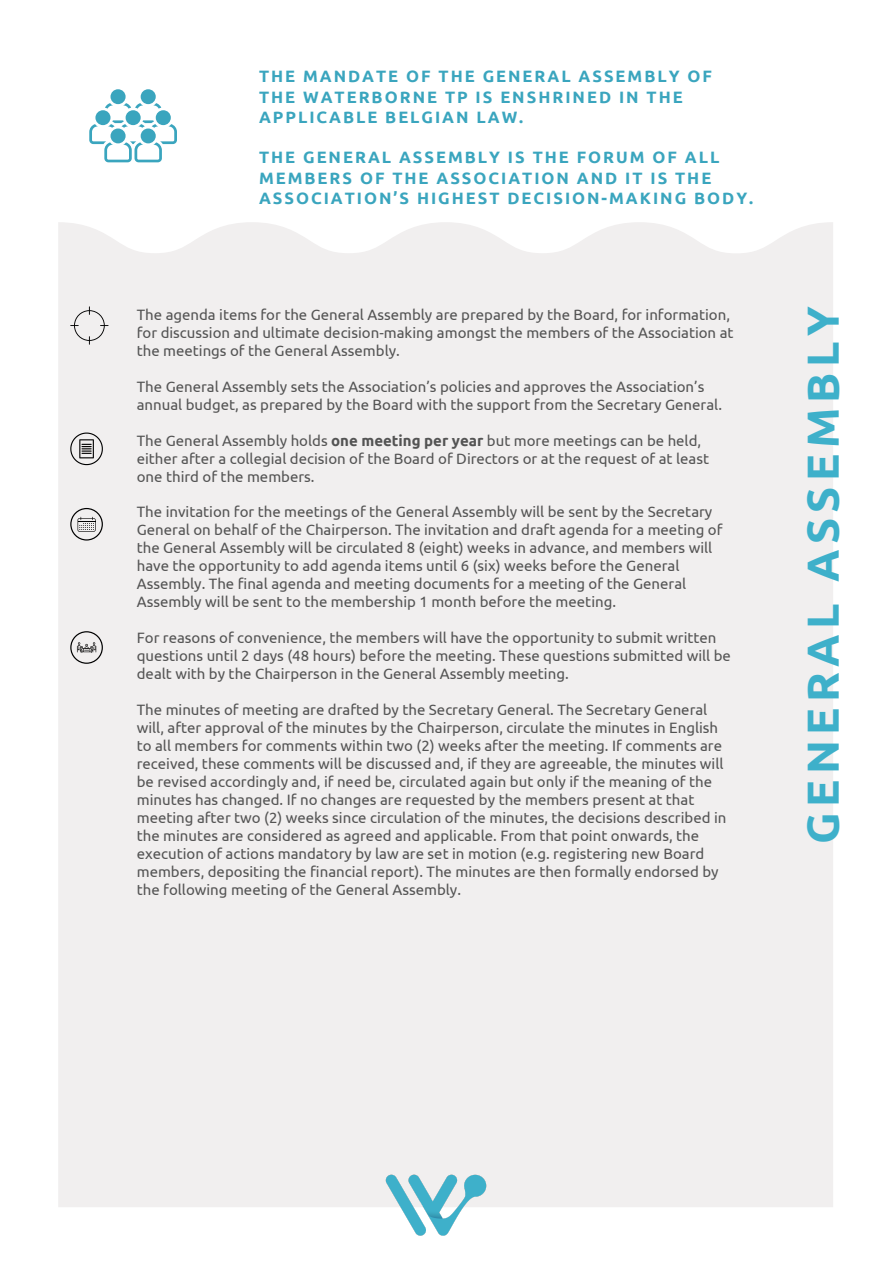
<style>
.page{position:relative;width:893px;height:1264px;background:#fff}
.page>*{position:absolute;margin:0;border:0;box-sizing:border-box;transform-origin:0 0}
.t1{font:700 45px "Ubuntu";letter-spacing:.12em;color:#3eb0ca}
.t2{font:700 16.5px/20.2px "Ubuntu";letter-spacing:.12em;color:#3aa5be}
.t3{font:15px/18px "Ubuntu";color:#545454}
.s1{font-weight:700}
</style>
<div class="page">
<div style="left:110px;top:89px;width:16px;height:15px;background:#3aa5be;border-radius:50%"></div>
<div style="left:141px;top:89px;width:15px;height:15px;background:#3aa5be;border-radius:50%"></div>
<svg style="left:105px;top:103px;width:8px;height:6px"></svg>
<div style="left:95px;top:110px;width:15px;height:15px;background:#3aa5be;border-radius:50%"></div>
<div style="left:126px;top:110px;width:15px;height:15px;background:#3aa5be;border-radius:50%"></div>
<div style="left:156px;top:110px;width:15px;height:15px;background:#3aa5be;border-radius:50%"></div>
<svg style="left:123px;top:103px;width:20px;height:6px"></svg>
<svg style="left:153px;top:103px;width:8px;height:6px"></svg>
<svg style="left:89px;top:120px;width:88px;height:42px"></svg>
<div style="left:58px;top:222px;width:775px;height:985px;background:#f1efef"></div>
<img style="left:382px;top:1173px;width:108px;height:63px">
<svg style="left:70px;top:631px;width:33px;height:32px"></svg>
<svg style="left:70px;top:508px;width:33px;height:32px"></svg>
<svg style="left:70px;top:432px;width:33px;height:33px"></svg>
<svg style="left:70px;top:306px;width:38px;height:39px"></svg>
<p class="t2" style="left:259px;top:66px;width:454px">THE MANDATE OF THE GENERAL ASSEMBLY OF<br>THE WATERBORNE TP IS ENSHRINED IN THE<br>APPLICABLE BELGIAN LAW.</p>
<p class="t2" style="left:259px;top:147px;width:495px">THE GENERAL ASSEMBLY IS THE FORUM OF ALL<br>MEMBERS OF THE ASSOCIATION AND IT IS THE<br>ASSOCIATION’S HIGHEST DECISION-MAKING BODY.</p>
<p class="t3" style="left:137px;top:305px;width:598px">The agenda items for the General Assembly are prepared by the Board, for information, for discussion and ultimate decision-making amongst the members of the Association at the meetings of the General Assembly.</p>
<p class="t3" style="left:137px;top:377px;width:586px">The General Assembly sets the Association’s policies and approves the Association’s annual budget, as prepared by the Board with the support from the Secretary General.</p>
<p class="t3" style="left:137px;top:431px;width:574px">The General Assembly holds <span class="s1">one meeting per year</span> but more meetings can be held, either after a collegial decision of the Board of Directors or at the request of at least one third of the members.</p>
<p class="t3" style="left:137px;top:503px;width:587px">The invitation for the meetings of the General Assembly will be sent by the Secretary General on behalf of the Chairperson. The invitation and draft agenda for a meeting of the General Assembly will be circulated 8 (eight) weeks in advance, and members will have the opportunity to add agenda items until 6 (six) weeks before the General Assembly. The final agenda and meeting documents for a meeting of the General Assembly will be sent to the membership 1 month before the meeting.</p>
<p class="t3" style="left:137px;top:629px;width:595px">For reasons of convenience, the members will have the opportunity to submit written questions until 2 days (48 hours) before the meeting. These questions submitted will be dealt with by the Chairperson in the General Assembly meeting.</p>
<p class="t3" style="left:137px;top:700px;width:591px">The minutes of meeting are drafted by the Secretary General. The Secretary General will, after approval of the minutes by the Chairperson, circulate the minutes in English to all members for comments within two (2) weeks after the meeting. If comments are received, these comments will be discussed and, if they are agreeable, the minutes will be revised accordingly and, if need be, circulated again but only if the meaning of the minutes has changed. If no changes are requested by the members present at that meeting after two (2) weeks since circulation of the minutes, the decisions described in the minutes are considered as agreed and applicable. From that point onwards, the execution of actions mandatory by law are set in motion (e.g. registering new Board members, depositing the financial report). The minutes are then formally endorsed by the following meeting of the General Assembly.</p>
<h1 class="t1" style="left:796px;top:843px;width:539px;rotate:-90deg">GENERAL ASSEMBLY</h1>
</div>
